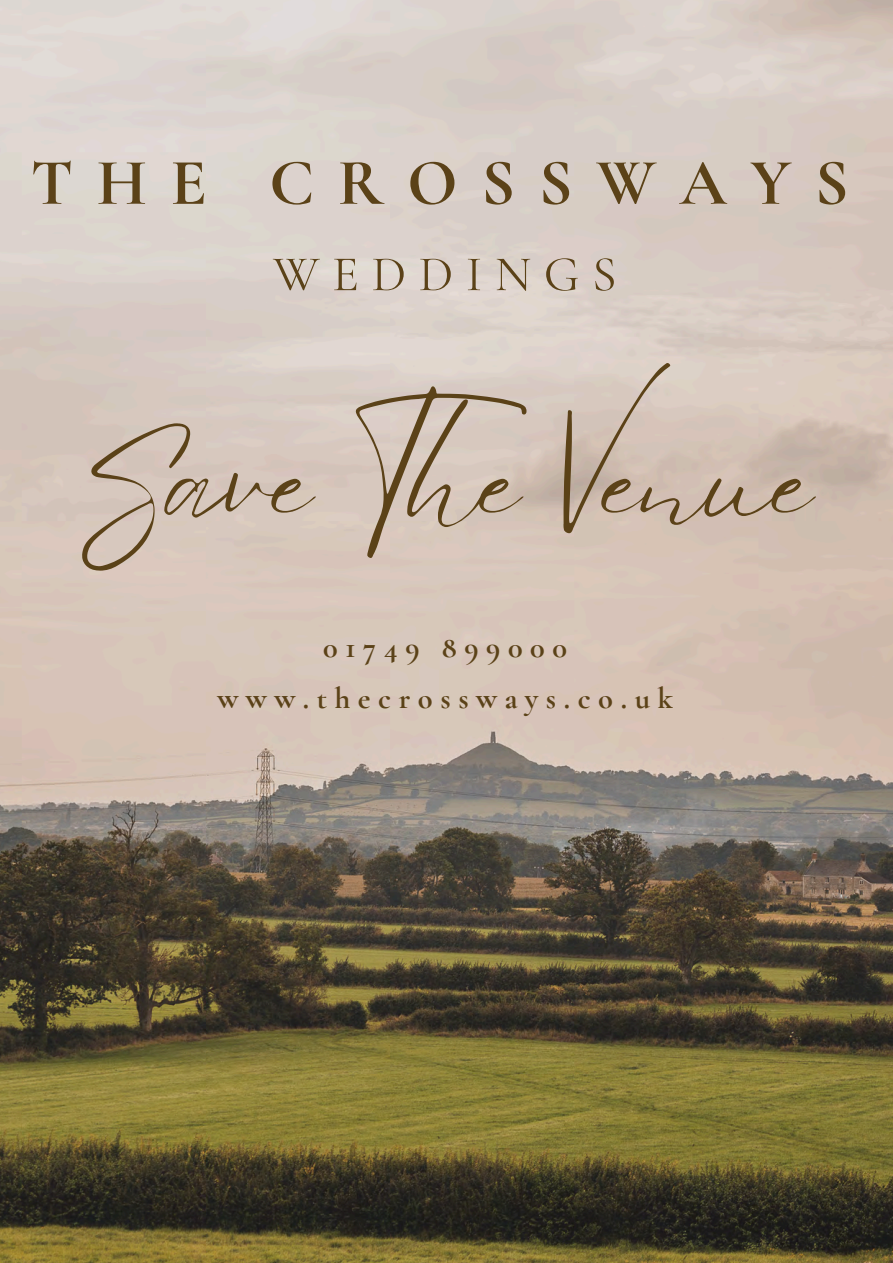
<style>
.page{position:relative;width:893px;height:1263px;background:#fff}
.page>*{position:absolute;margin:0;border:0;box-sizing:border-box;transform-origin:0 0}
.t1{font:120.75px "Eyesome Script";color:#5b4218}
.t2{font:700 66px "Cormorant Garamond";letter-spacing:.355em;color:#5b4218}
.t3{font:50.1px "Cormorant Garamond";letter-spacing:.25em;color:#5b4218}
.t4{font:700 30.45px "Cormorant Garamond";letter-spacing:.25em;color:#5b4218}
</style>
<div class="page">
<img style="left:0;top:0;width:893px;height:1262px">
<p class="t2" style="left:31px;top:143px;width:819px">THE CROSSWAYS</p>
<h2 class="t3" style="left:273px;top:244px;width:345px">WEDDINGS</h2>
<h3 class="t1" style="left:76px;top:402px;width:739px">Save The Venue</h3>
<p class="t4" style="left:323px;top:629px;width:245px">01749 899000</p>
<h1 class="t4" style="left:217px;top:679px;width:457px">www.thecrossways.co.uk</h1>
</div>
